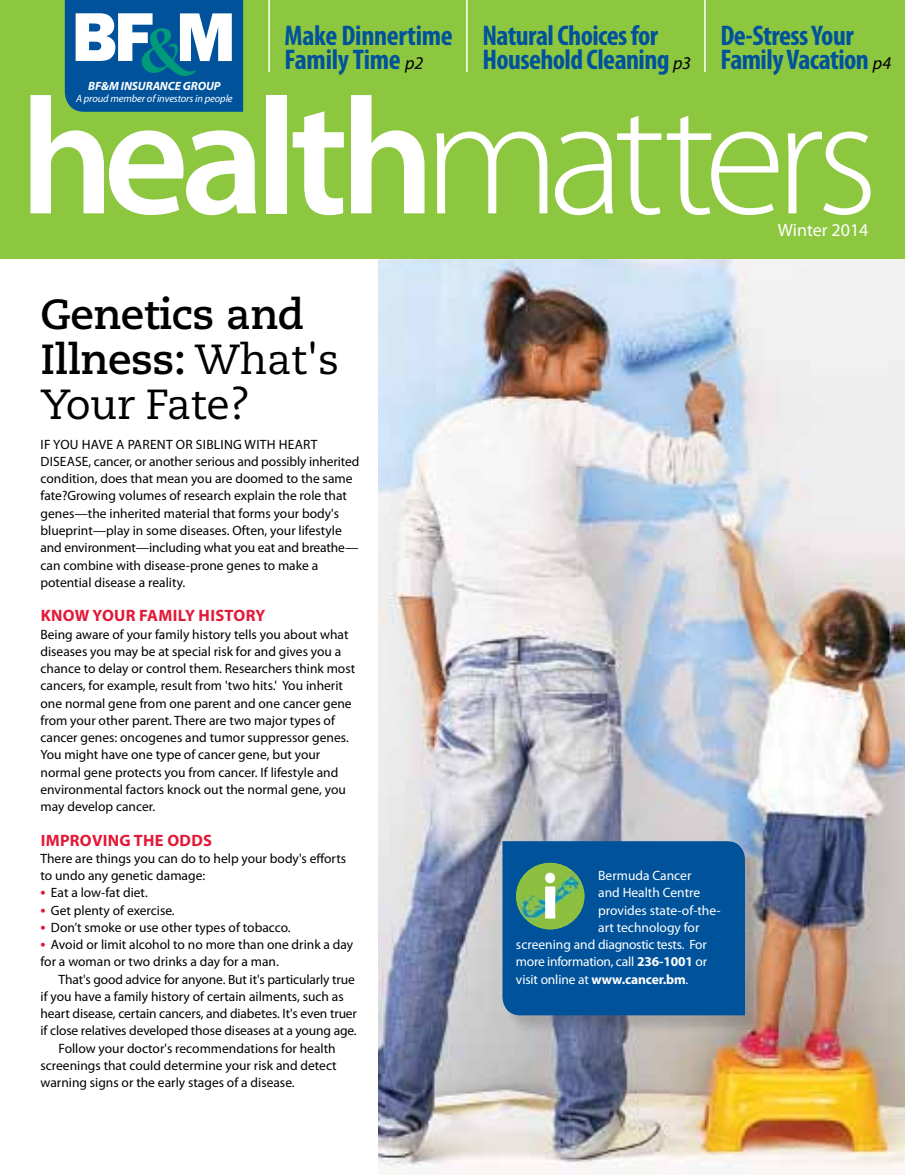
<style>
.page{position:relative;width:905px;height:1175px;background:#fff}
.page>*{position:absolute;margin:0;border:0;box-sizing:border-box;transform-origin:0 0}
.t1{font:300 166.5px "Myriad Pro";letter-spacing:-.06em;color:#fff}
.t2{font:900 condensed 65.1px "Myriad Pro";color:#fff}
.t3{font:700 42px/45px "Caecilia LT Std";letter-spacing:-.01em;color:#000}
.t4{font:700 condensed 28.5px/24px "Myriad Pro";letter-spacing:-.02em;color:#00539b}
.t5{font:18px "Myriad Pro";color:#fff}
.t6{font:700 16.5px "Myriad Pro";letter-spacing:.02em;color:#e31837}
.t7{font:13.5px/17.2px "Myriad Pro";color:#000}
.t8{font:13.5px "Myriad Pro";letter-spacing:-.005em;color:#fff}
.t9{font:italic 700 12px "Myriad Pro";letter-spacing:-.01em;color:#fff}
.t10{font:italic 10.5px "Myriad Pro";letter-spacing:-.01em;color:#fff}
.s1{font-weight:400;font-style:italic;font-stretch:normal;font-size:18px;color:#000}
.s2{font-weight:600}
.s3{font-weight:400}
.s4{font-weight:600;font-size:16.5px;color:#e31837}
.s5{font-weight:700}
</style>
<div class="page">
<img style="left:378px;top:259px;width:526px;height:915px">
<div style="left:0;top:0;width:904px;height:259px;background:#8dc63f"></div>
<hr style="left:466px;top:0;width:1px;height:72px;background:#fff">
<hr style="left:268px;top:0;width:2px;height:72px;background:#fff">
<hr style="left:704px;top:0;width:1px;height:72px;background:#fff">
<svg style="left:65px;top:0;width:178px;height:112px;background:#3b7eb0"></svg>
<div style="left:504px;top:843px;width:260px;height:191px;background:#000;opacity:.15"></div>
<div style="left:502px;top:841px;width:243px;height:174px;background:#00539b"></div>
<img style="left:516px;top:862px;width:68px;height:67px">
<h3 class="t4" style="left:482px;top:23px;width:210px">Natural Choices for<br>Household Cleaning <span class="s1">p3</span></h3>
<h3 class="t4" style="left:284px;top:23px;width:170px">Make Dinnertime<br>Family Time <span class="s1">p2</span></h3>
<h3 class="t4" style="left:720px;top:23px;width:172px">De-Stress Your<br>Family Vacation <span class="s1">p4</span></h3>
<p class="t9" style="left:88px;top:78px;width:134px">BF&amp;M INSURANCE GROUP</p>
<p class="t10" style="left:76px;top:92px;width:158px">A proud member of investors in people</p>
<h1 class="t1" style="left:20px;top:66px;width:860px"><span class="s2">health</span>matters</h1>
<h3 class="t5" style="left:778px;top:219px;width:92px">Winter 2014</h3>
<h3 class="t3" style="left:40px;top:293px;width:300px">Genetics and<br>Illness: <span class="s3">What's<br>Your Fate?</span></h3>
<p class="t7" style="left:40px;top:435px;width:320px">If you have a parent or sibling with heart<br>di sease, cancer, or another serious and possibly inherited condition, does that mean you are doomed to the same fate?Growing volumes of research explain the role that genes—the inherited material that forms your body's blueprint—play in some diseases. Often, your lifestyle and environment—including what you eat and breathe— can combine with disease-prone genes to make a potential disease a reality.</p>
<p class="t6" style="left:41px;top:605px;width:225px">KNOW YOUR FAMILY HISTORY</p>
<p class="t7" style="left:40px;top:625px;width:316px">Being aware of your family history tells you about what diseases you may be at special risk for and gives you a chance to delay or control them. Researchers think most cancers, for example, result from 'two hits.' You inherit one normal gene from one parent and one cancer gene from your other parent. There are two major types of cancer genes: oncogenes and tumor suppressor genes.<br>You might have one type of cancer gene, but your normal gene protects you from cancer. If lifestyle and environmental factors knock out the normal gene, you may develop cancer.</p>
<p class="t6" style="left:41px;top:829px;width:173px">IMPROVING THE ODDS</p>
<p class="t7" style="left:40px;top:849px;width:307px">There are things you can do to help your body's efforts to undo any genetic damage:</p>
<p class="t7" style="left:40px;top:884px;width:109px"><span class="s4">•</span> Eat a low-fat diet.</p>
<p class="t7" style="left:40px;top:901px;width:136px"><span class="s4">•</span> Get plenty of exercise.</p>
<p class="t7" style="left:40px;top:918px;width:252px"><span class="s4">•</span> Don’t smoke or use other types of tobacco.</p>
<p class="t7" style="left:40px;top:935px;width:314px"><span class="s4">•</span> Avoid or limit alcohol to no more than one drink a day for a woman or two drinks a day for a man.</p>
<p class="t7" style="left:59px;top:970px;width:298px">That's good advice for anyone. But it's particularly true</p>
<p class="t7" style="left:41px;top:987px;width:305px">if you have a family history of certain ailments, such as</p>
<p class="t7" style="left:41px;top:1004px;width:318px">heart disease, certain cancers, and diabetes. It's even truer</p>
<p class="t7" style="left:41px;top:1022px;width:318px">if close relatives developed those diseases at a young age.</p>
<p class="t7" style="left:59px;top:1039px;width:278px">Follow your doctor's recommendations for health</p>
<p class="t7" style="left:41px;top:1056px;width:298px">screenings that could determine your risk and detect</p>
<p class="t7" style="left:41px;top:1073px;width:256px">warning signs or the early stages of a disease.</p>
<p class="t8" style="left:598px;top:867px;width:95px">Bermuda Cancer</p>
<p class="t8" style="left:598px;top:884px;width:103px">and Health Centre</p>
<p class="t8" style="left:598px;top:901px;width:124px">provides state-of-the-</p>
<p class="t8" style="left:598px;top:919px;width:103px">art technology for</p>
<p class="t8" style="left:516px;top:936px;width:192px">screening and diagnostic tests. For</p>
<p class="t8" style="left:516px;top:953px;width:193px">more information, call <span class="s5">236-1001</span> or</p>
<p class="t8" style="left:516px;top:970px;width:174px">visit online at <span class="s5">WWW.CANCER.BM</span>.</p>
<h2 class="t2" style="left:542px;top:860px;width:17px">i</h2>
</div>
